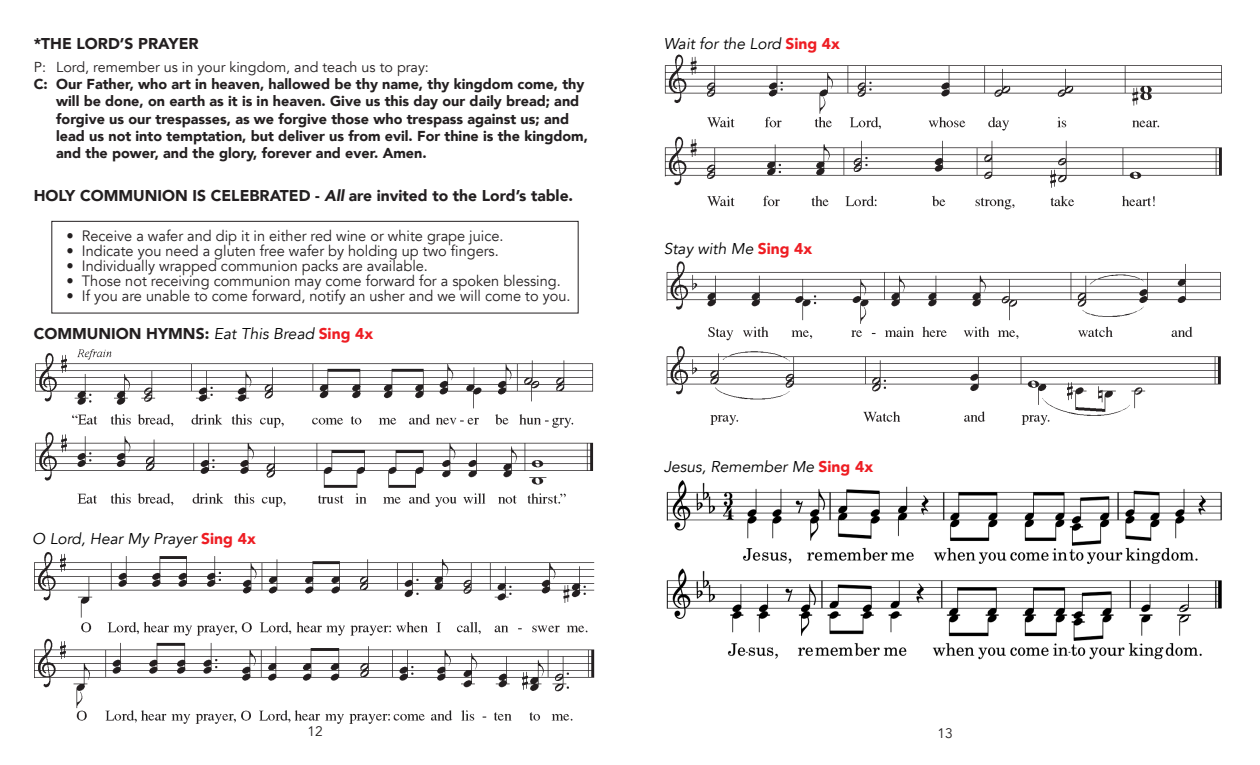
<style>
.page{position:relative;width:1260px;height:765px;background:#fff}
.page>*{position:absolute;margin:0;border:0;box-sizing:border-box;transform-origin:0 0}
.Paragraph_Style_1{font:900 15.62px "Avenir";color:#231f20}
.Paragraph_Style_1-2{font:italic 15.62px "Avenir";color:#000}
.t1{font:15px "Avenir";color:#231f20}
.Call_and_Response_FIN{font:900 14.38px/17.2px "Avenir";color:#231f20}
.Call_and_Response_FIN-2{font:14.38px "Avenir";color:#231f20}
.t2{font:13.75px "Avenir";color:#231f20}
.s1{font-style:italic}
.s2{font-weight:400;font-style:italic;color:#000}
.s3{color:#ee1d23}
.s4{font-weight:900;font-style:normal;color:#ee1d23}
</style>
<div class="page">
<img style="left:664px;top:54px;width:558px;height:156px">
<div style="left:52px;top:221px;width:526px;height:92px;border:1px solid #231f20"></div>
<img style="left:35px;top:349px;width:559px;height:158px">
<img style="left:34px;top:552px;width:561px;height:172px">
<img style="left:666px;top:261px;width:555px;height:164px">
<img style="left:666px;top:480px;width:556px;height:180px">
<p class="Paragraph_Style_1" style="left:34px;top:30px;width:166px">*THE LORD’S PRAYER</p>
<p class="Call_and_Response_FIN-2" style="left:34px;top:58px;width:397px">P: Lord, remember us in your kingdom, and teach us to pray:</p>
<p class="Call_and_Response_FIN" style="left:56px;top:75px;width:533px;text-indent:-22px">C: Our Father, who art in heaven, hallowed be thy name, thy kingdom come, thy will be done, on earth as it is in heaven. Give us this day our daily bread; and forgive us our trespasses, as we forgive those who trespass against us; and lead us not into temptation, but deliver us from evil. For thine is the kingdom, and the power, and the glory, forever and ever. Amen.</p>
<p class="Paragraph_Style_1" style="left:34px;top:182px;width:541px">HOLY COMMUNION IS CELEBRATED - <span class="s1">All</span> are invited to the Lord’s table.</p>
<p class="t1" style="left:67px;top:227px;width:438px">• Receive a wafer and dip it in either red wine or white grape juice.</p>
<p class="t1" style="left:67px;top:242px;width:434px">• Indicate you need a gluten free wafer by holding up two fingers.</p>
<p class="t1" style="left:67px;top:257px;width:363px">• Individually wrapped communion packs are available.</p>
<p class="t1" style="left:67px;top:272px;width:496px">• Those not receiving communion may come forward for a spoken blessing.</p>
<p class="t1" style="left:67px;top:287px;width:506px">• If you are unable to come forward, notify an usher and we will come to you.</p>
<p class="Paragraph_Style_1" style="left:34px;top:321px;width:341px">COMMUNION HYMNS: <span class="s2">Eat This Bread</span> <span class="s3">Sing 4x</span></p>
<p class="Paragraph_Style_1-2" style="left:32px;top:529px;width:225px">O Lord, Hear My Prayer <span class="s4">Sing 4x</span></p>
<p class="Paragraph_Style_1-2" style="left:664px;top:34px;width:178px">Wait for the Lord <span class="s4">Sing 4x</span></p>
<p class="Paragraph_Style_1-2" style="left:664px;top:240px;width:150px">Stay with Me <span class="s4">Sing 4x</span></p>
<p class="Paragraph_Style_1-2" style="left:664px;top:458px;width:211px">Jesus, Remember Me <span class="s4">Sing 4x</span></p>
<p class="t2" style="left:307px;top:724px;width:17px">12</p>
<p class="t2" style="left:937px;top:725px;width:17px">13</p>
</div>
